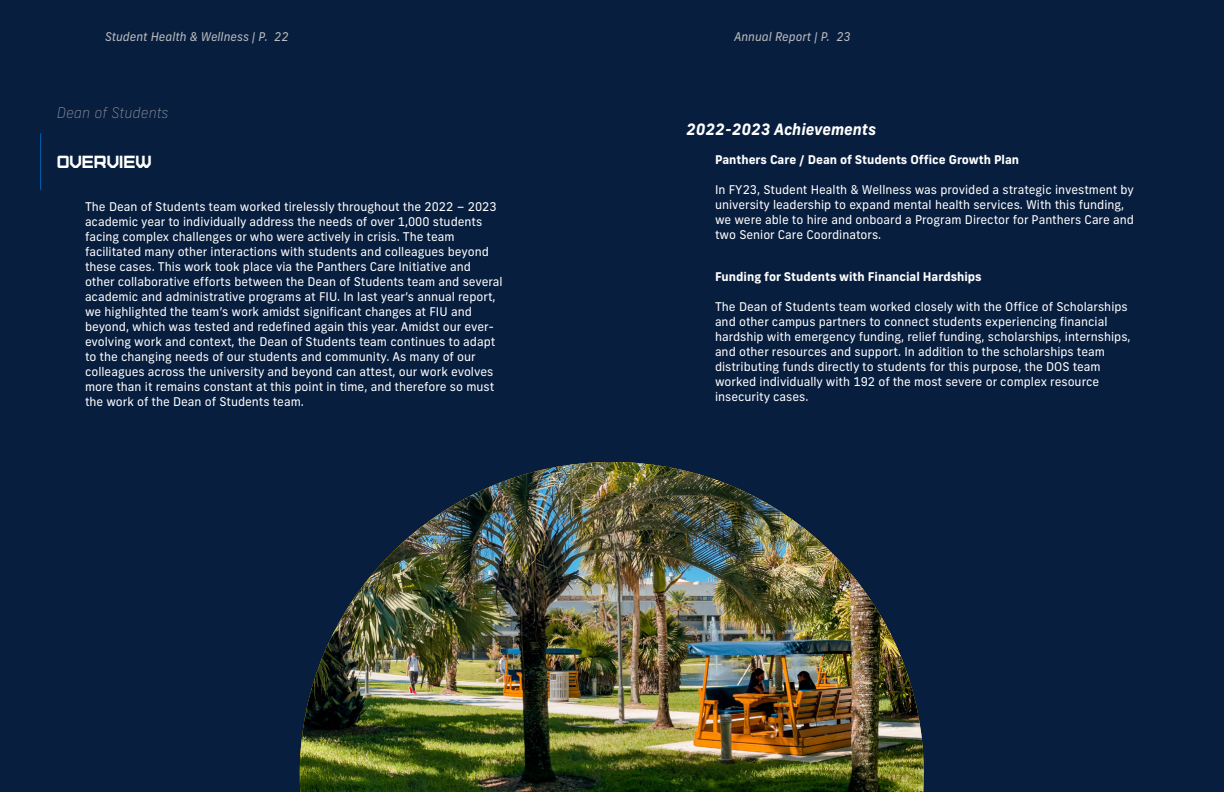
<style>
.page{position:relative;width:1224px;height:792px;background:#081e3f}
.page>*{position:absolute;margin:0;border:0;box-sizing:border-box;transform-origin:0 0}
.t1{font:17.6px "Furore";color:#fff}
.t2{font:italic 700 15.6px "New Frank";color:#fff}
.t3{font:italic 100 14.6px "New Frank";color:#9d9fa2}
.t4{font:12px/15px "New Frank";color:#fff}
.t5{font:700 12px "New Frank";color:#fff}
.t6{font:italic 12px "New Frank";color:#bebebe}
</style>
<div class="page">
<hr style="left:40px;top:133px;width:1px;height:57px;background:#0061af">
<img style="left:300px;top:462px;width:624px;height:330px">
<p class="t6" style="left:105px;top:30px;width:185px">Student Health &amp; Wellness | P. 22</p>
<p class="t6" style="left:734px;top:30px;width:118px">Annual Report | P. 23</p>
<p class="t3" style="left:57px;top:104px;width:113px">Dean of Students</p>
<h1 class="t1" style="left:57px;top:150px;width:96px">OVERVIEW</h1>
<p class="t4" style="left:85px;top:199px;width:419px">The Dean of Students team worked tirelessly throughout the 2022 – 2023 academic year to individually address the needs of over 1,000 students facing complex challenges or who were actively in crisis. The team facilitated many other interactions with students and colleagues beyond these cases. This work took place via the Panthers Care Initiative and other collaborative efforts between the Dean of Students team and several academic and administrative programs at FIU. In last year’s annual report, we highlighted the team’s work amidst significant changes at FIU and beyond, which was tested and redefined again this year. Amidst our ever&shy;evolving work and context, the Dean of Students team continues to adapt to the changing needs of our students and community. As many of our colleagues across the university and beyond can attest, our work evolves more than it remains constant at this point in time, and therefore so must the work of the Dean of Students team.</p>
<p class="t2" style="left:686px;top:119px;width:192px">2022-2023 Achievements</p>
<p class="t5" style="left:715px;top:151px;width:306px">Panthers Care / Dean of Students Office Growth Plan</p>
<p class="t4" style="left:715px;top:182px;width:421px">In FY23, Student Health &amp; Wellness was provided a strategic investment by university leadership to expand mental health services. With this funding, we were able to hire and onboard a Program Director for Panthers Care and two Senior Care Coordinators.</p>
<p class="t5" style="left:715px;top:269px;width:268px">Funding for Students with Financial Hardships</p>
<p class="t4" style="left:715px;top:299px;width:417px">The Dean of Students team worked closely with the Office of Scholarships and other campus partners to connect students experiencing financial hardship with emergency funding, relief funding, scholarships, internships, and other resources and support. In addition to the scholarships team distributing funds directly to students for this purpose, the DOS team worked individually with 192 of the most severe or complex resource insecurity cases.</p>
</div>
